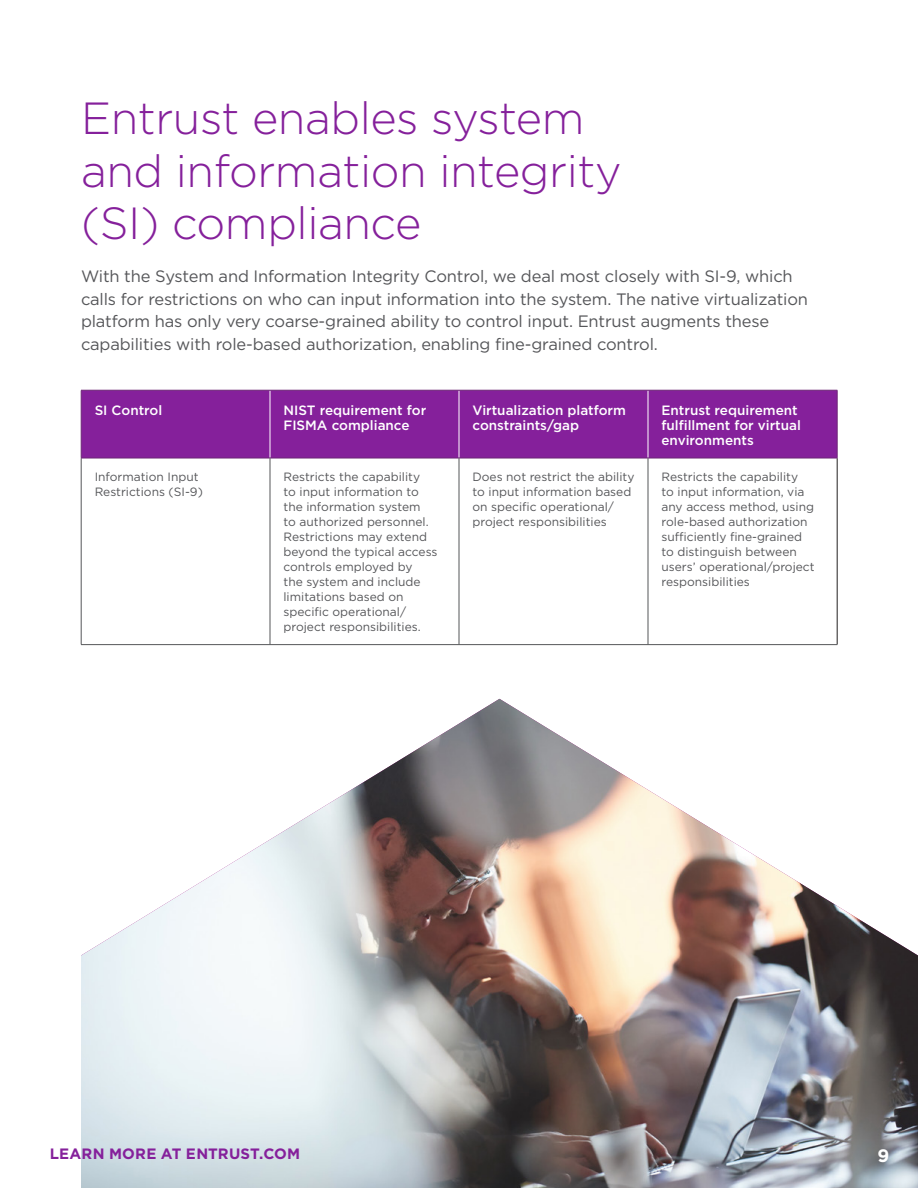
<style>
.page{position:relative;width:918px;height:1188px;background:#fff}
.page>*{position:absolute;margin:0;border:0;box-sizing:border-box;transform-origin:0 0}
.Body_Copy{font:300 45px/52.5px "Gotham";letter-spacing:-.01em;color:#85209b}
.Forridder{font:700 18px "Gotham";color:#fff}
.Body_Copy-2{font:16.5px/22.5px "Gotham";letter-spacing:-.01em;color:#555659}
.Headline{font:700 15px "Gotham";letter-spacing:.015em;color:#85209b}
.subhead_new{font:500 13.5px/15px "Gotham";color:#fff}
.t1{font:12px/15px "Gotham";color:#555659}
</style>
<div class="page">
<img style="left:81px;top:699px;width:837px;height:489px">
<div style="left:82px;top:391px;width:755px;height:67px;background:#85209b"></div>
<hr style="left:81px;top:458px;width:1px;height:186px;background:#555659">
<hr style="left:837px;top:458px;width:1px;height:186px;background:#231f20">
<hr style="left:270px;top:390px;width:1px;height:68px;background:#fff">
<hr style="left:459px;top:390px;width:1px;height:68px;background:#fff">
<hr style="left:648px;top:390px;width:1px;height:68px;background:#fff">
<hr style="left:81px;top:390px;width:189px;height:1px;background:#6e2777">
<hr style="left:270px;top:390px;width:189px;height:1px;background:#6e2777">
<hr style="left:459px;top:390px;width:189px;height:1px;background:#6e2777">
<hr style="left:648px;top:390px;width:189px;height:1px;background:#6e2777">
<hr style="left:81px;top:390px;width:1px;height:68px;background:#6e2777">
<hr style="left:837px;top:390px;width:1px;height:68px;background:#6e2777">
<hr style="left:81px;top:458px;width:189px;height:1px;background:#6e2777">
<hr style="left:270px;top:458px;width:189px;height:1px;background:#6e2777">
<hr style="left:459px;top:458px;width:189px;height:1px;background:#6e2777">
<hr style="left:648px;top:458px;width:189px;height:1px;background:#6e2777">
<hr style="left:270px;top:458px;width:1px;height:186px;background:#555659">
<hr style="left:459px;top:458px;width:1px;height:186px;background:#555659">
<hr style="left:648px;top:458px;width:1px;height:186px;background:#555659">
<hr style="left:81px;top:644px;width:189px;height:1px;background:#555659">
<hr style="left:270px;top:644px;width:189px;height:1px;background:#555659">
<hr style="left:459px;top:644px;width:189px;height:1px;background:#555659">
<hr style="left:648px;top:644px;width:189px;height:1px;background:#555659">
<p class="Body_Copy" style="left:81px;top:91px;width:542px">Entrust enables system and information integrity (SI) compliance</p>
<p class="Body_Copy-2" style="left:81px;top:265px;width:729px">With the System and Information Integrity Control, we deal most closely with SI-9, which calls for restrictions on who can input information into the system. The native virtualization platform has only very coarse-grained ability to control input. Entrust augments these capabilities with role-based authorization, enabling fine-grained control.</p>
<p class="subhead_new" style="left:95px;top:402px;width:69px">SI Control</p>
<p class="subhead_new" style="left:284px;top:402px;width:144px">NIST requirement for<br>FISMA compliance</p>
<p class="subhead_new" style="left:472px;top:402px;width:155px">Virtualization platform constraints/gap</p>
<p class="subhead_new" style="left:662px;top:402px;width:141px">Entrust requirement fulfillment for virtual environments</p>
<p class="t1" style="left:95px;top:469px;width:110px">Information Input<br>Restrictions (SI-9)</p>
<p class="t1" style="left:284px;top:469px;width:156px">Restricts the capability<br>to input information to the information system<br>to authorized personnel.<br>Restrictions may extend beyond the typical access controls employed by<br>the system and include limitations based on specific operational/ project responsibilities.</p>
<p class="t1" style="left:472px;top:469px;width:164px">Does not restrict the ability to input information based on specific operational/ project responsibilities</p>
<p class="t1" style="left:662px;top:469px;width:155px">Restricts the capability<br>to input information, via any access method, using role-based authorization sufficiently fine-grained to distinguish between users’ operational/project responsibilities</p>
<p class="Headline" style="left:50px;top:1144px;width:252px">LEARN MORE AT ENTRUST.COM</p>
<p class="Forridder" style="left:878px;top:1144px;width:13px">9</p>
</div>
